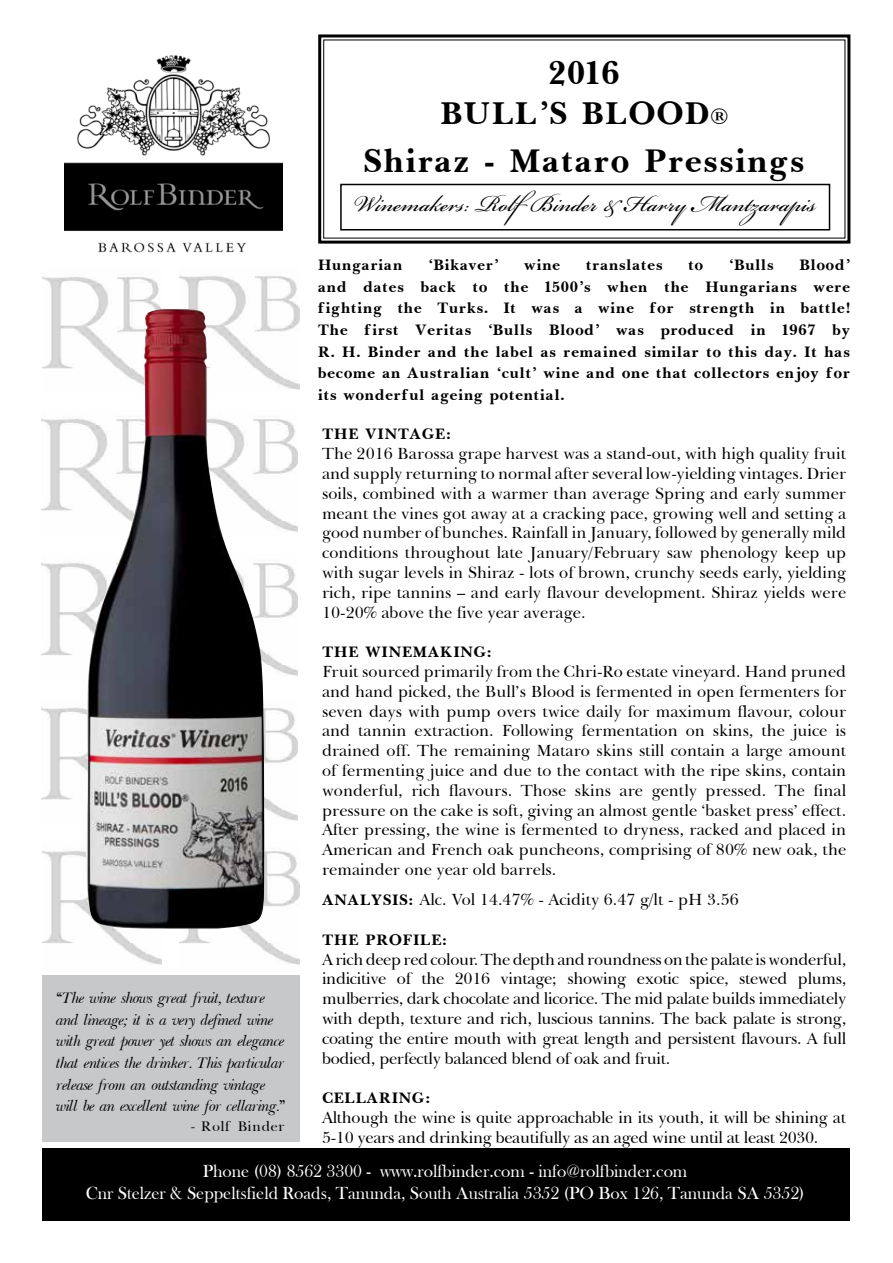
<style>
.page{position:relative;width:893px;height:1263px;background:#fff}
.page>*{position:absolute;margin:0;border:0;box-sizing:border-box;transform-origin:0 0}
.t1{font:700 39px "Baskerville";color:#000}
.t2{font:700 37.5px "Baskerville";color:#000}
.t3{font:36px "Bickham Script Pro";color:#000}
.t4{font:700 18px/21.6px "Baskerville";color:#000;text-align:justify}
.t5{font:italic 300 18px/21.6px "Baskerville";letter-spacing:-.02em;color:#000}
.t6{font:18px/21.6px "Bask Old Face";color:#fff;text-align:center}
.t7{font:16.5px/19.8px "Baskerville BT";letter-spacing:-.02em;color:#000;text-align:justify}
.t8{font:16.5px "Baskerville BT";color:#000}
.t9{font:300 16.5px "Baskerville";color:#000}
.s1{font-size:27px}
.s2{font-family:"Baskerville";font-weight:700;font-size:18px}
</style>
<div class="page">
<img style="left:42px;top:276px;width:120px;height:93px">
<img style="left:180px;top:276px;width:119px;height:114px">
<img style="left:41px;top:418px;width:42px;height:93px">
<img style="left:265px;top:419px;width:33px;height:113px">
<img style="left:41px;top:562px;width:42px;height:93px">
<img style="left:265px;top:563px;width:33px;height:113px">
<img style="left:41px;top:707px;width:42px;height:93px">
<img style="left:265px;top:708px;width:33px;height:113px">
<img style="left:42px;top:850px;width:120px;height:115px">
<img style="left:180px;top:851px;width:119px;height:114px">
<svg style="left:318px;top:34px;width:533px;height:210px"></svg>
<div style="left:43px;top:1148px;width:807px;height:72px;background:#000"></div>
<div style="left:43px;top:975px;width:257px;height:167px;background:#c7c8ca"></div>
<img style="left:83px;top:309px;width:182px;height:620px">
<img style="left:64px;top:55px;width:218px;height:198px">
<p class="t5" style="left:56px;top:987px;width:230px">“The wine shows great fruit, texture and lineage; it is a very defined wine with great power yet shows an elegance that entices the drinker. This particular release from an outstanding vintage will be an excellent wine for cellaring.”</p>
<p class="t9" style="left:190px;top:1118px;width:96px">- Rolf Binder</p>
<h1 class="t1" style="left:548px;top:53px;width:74px">2016</h1>
<h2 class="t2" style="left:440px;top:95px;width:291px">BULL’S BLOOD<span class="s1">®</span></h2>
<h1 class="t1" style="left:363px;top:141px;width:444px">Shiraz - Mataro Pressings</h1>
<h3 class="t3" style="left:353px;top:177px;width:465px">Winemakers: RolfBinder &amp; Harry Mantzarapis</h3>
<p class="t4" style="left:318px;top:254px;width:534px;text-indent:481px">Blood’ and dates back to the 1500’s when the Hungarians were fighting the Turks. It was a wine for strength in battle!<br>The first Veritas ‘Bulls Blood’ was produced in 1967 by R. H. Binder and the label as remained similar to this day. It has become an Australian ‘cult’ wine and one that collectors enjoy for its wonderful ageing potential.</p>
<p class="t4" style="left:322px;top:424px;width:130px">THE VINTAGE:</p>
<p class="t7" style="left:322px;top:444px;width:526px">The 2016 Barossa grape harvest was a stand-out, with high quality fruit and supply returning to normal after several low-yielding vintages. Drier soils, combined with a warmer than average Spring and early summer meant the vines got away at a cracking pace, growing well and setting a good number of bunches. Rainfall in January, followed by generally mild conditions throughout late January/February saw phenology keep up with sugar levels in Shiraz - lots of brown, crunchy seeds early, yielding rich, ripe tannins – and early flavour development. Shiraz yields were 10-20% above the five year average.</p>
<p class="t4" style="left:322px;top:641px;width:171px">THE WINEMAKING:</p>
<p class="t7" style="left:322px;top:661px;width:526px">Fruit sourced primarily from the Chri-Ro estate vineyard. Hand pruned and hand picked, the Bull’s Blood is fermented in open fermenters for seven days with pump overs twice daily for maximum flavour, colour and tannin extraction. Following fermentation on skins, the juice is drained off. The remaining Mataro skins still contain a large amount of fermenting juice and due to the contact with the ripe skins, contain wonderful, rich flavours. Those skins are gently pressed. The final pressure on the cake is soft, giving an almost gentle ‘basket press’ effect.<br>After pressing, the wine is fermented to dryness, racked and placed in American and French oak puncheons, comprising of 80% new oak, the remainder one year old barrels.</p>
<p class="t8" style="left:322px;top:889px;width:418px"><span class="s2">ANALYSIS:</span> Alc. Vol 14.47% - Acidity 6.47 g/lt - pH 3.56</p>
<p class="t4" style="left:322px;top:929px;width:126px">THE PROFILE:</p>
<p class="t7" style="left:322px;top:949px;width:526px">A rich deep red colour. The depth and roundness on the palate is wonderful, indicitive of the 2016 vintage; showing exotic spice, stewed plums, mulberries, dark chocolate and licorice. The mid palate builds immediately with depth, texture and rich, luscious tannins. The back palate is strong, coating the entire mouth with great length and persistent flavours. A full bodied, perfectly balanced blend of oak and fruit.</p>
<p class="t4" style="left:322px;top:1087px;width:109px">CELLARING:</p>
<p class="t7" style="left:322px;top:1107px;width:526px">Although the wine is quite approachable in its youth, it will be shining at<br>5-10 years and drinking beautifully as an aged wine until at least 2030.</p>
<p class="t4" style="left:318px;top:254px;width:87px">Hungarian</p>
<p class="t4" style="left:428px;top:254px;width:72px">‘Bikaver’</p>
<p class="t4" style="left:524px;top:254px;width:38px">wine</p>
<p class="t4" style="left:586px;top:254px;width:79px">translates</p>
<p class="t4" style="left:688px;top:254px;width:17px">to</p>
<p class="t4" style="left:729px;top:254px;width:47px">‘Bulls</p>
<p class="t6" style="left:86px;top:1161px;width:720px">Phone (08) 8562 3300 - www.rolfbinder.com - info@rolfbinder.com<br>Cnr Stelzer &amp; Seppeltsfield Roads, Tanunda, South Australia 5352 (PO Box 126, Tanunda SA 5352)</p>
</div>
